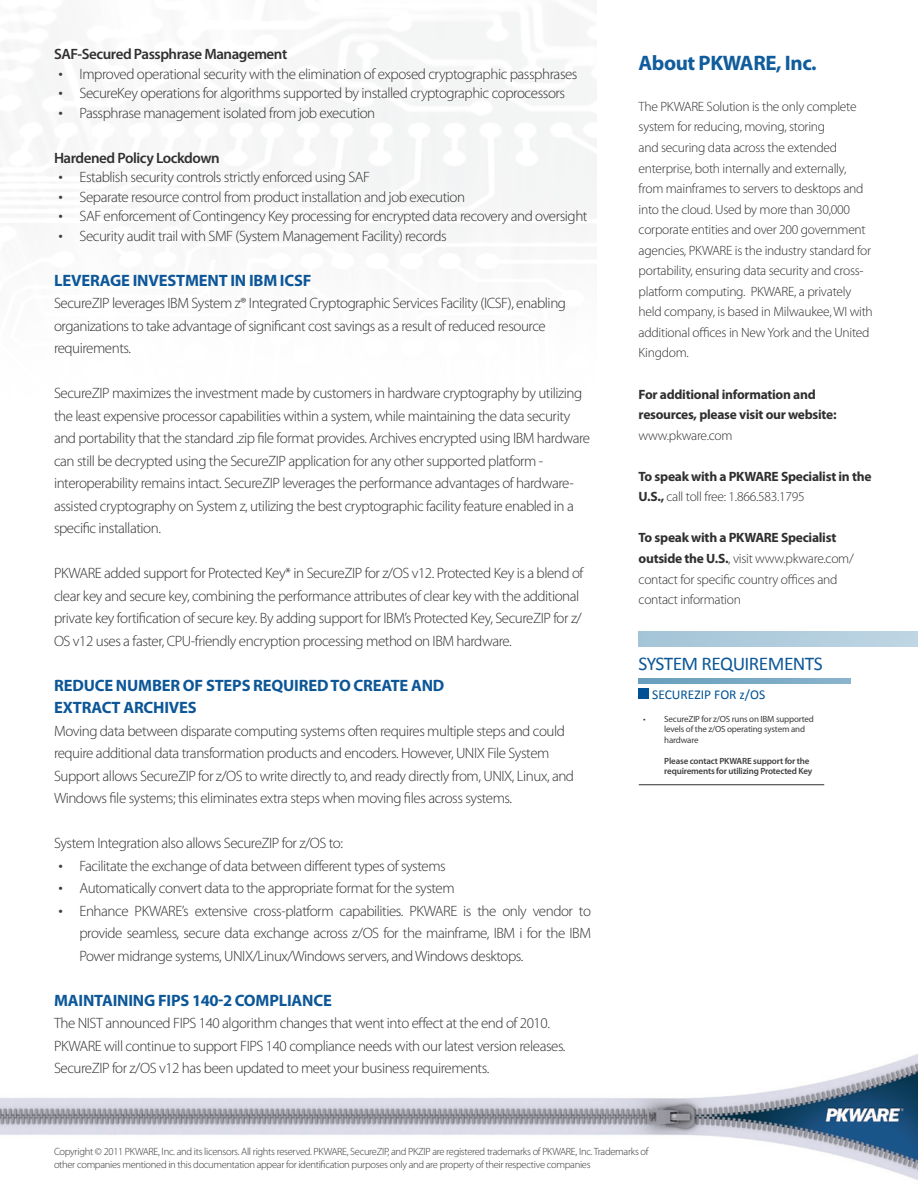
<style>
.page{position:relative;width:918px;height:1188px;background:#fff}
.page>*{position:absolute;margin:0;border:0;box-sizing:border-box;transform-origin:0 0}
.t1{font:700 21px "Myriad Pro";letter-spacing:-.02em;color:#105c9c}
.t2{font:19.5px "Calibri";letter-spacing:-.03em;color:#0d5798}
.t3{font:700 16.5px "Myriad Pro";letter-spacing:-.01em;color:#0d5798}
.Bullets{font:300 15px/22.5px "Myriad Pro";letter-spacing:-.03em;color:#312f30}
.t4{font:600 15px "Myriad Pro";letter-spacing:-.03em;color:#312f30}
.t5{font:300 13.5px/20.5px "Myriad Pro";letter-spacing:-.02em;color:#312f30}
.t6{font:700 13.5px/20.5px "Myriad Pro";letter-spacing:-.02em;color:#312f30}
.t7{font:13.5px "Calibri";color:#005294}
.t8{font:300 10.5px/13.5px "Myriad Pro";letter-spacing:-.03em;color:#363536}
.Bullets-2{font:9px/10.5px "Myriad Pro";letter-spacing:-.02em;color:#3e3e3f}
.Bullets-3{font:600 9px/10.5px "Myriad Pro";letter-spacing:-.02em;color:#3e3e3f}
.s1{font-size:18px;color:#3e3e3f}
.s2{color:#3e3e3f}
.s3{font-weight:300}
.s4{font-weight:700}
</style>
<div class="page">
<img style="left:0;top:1054px;width:918px;height:126px">
<img style="left:639px;top:678px;width:212px;height:5px">
<div style="left:639px;top:688px;width:10px;height:11px;background:#005294"></div>
<hr style="left:639px;top:785px;width:185px;height:1px;background:#312f30">
<p class="t4" style="left:54px;top:45px;width:235px">SAF-Secured Passphrase Management</p>
<p class="Bullets" style="left:58px;top:62px;width:521px"><span class="s1">•</span> Improved operational security with the elimination of exposed cryptographic passphrases</p>
<p class="Bullets" style="left:58px;top:82px;width:508px"><span class="s1">•</span> SecureKey operations for algorithms supported by installed cryptographic coprocessors</p>
<p class="Bullets" style="left:58px;top:101px;width:318px"><span class="s1">•</span> Passphrase management isolated from job execution</p>
<p class="t4" style="left:54px;top:148px;width:167px">Hardened Policy Lockdown</p>
<p class="Bullets" style="left:58px;top:166px;width:313px"><span class="s1">•</span> Establish security controls strictly enforced using SAF</p>
<p class="Bullets" style="left:58px;top:185px;width:408px"><span class="s1">•</span> Separate resource control from product installation and job execution</p>
<p class="Bullets" style="left:58px;top:205px;width:531px"><span class="s1">•</span> SAF enforcement of Contingency Key processing for encrypted data recovery and oversight</p>
<p class="Bullets" style="left:58px;top:224px;width:390px"><span class="s1">•</span> Security audit trail with SMF (System Management Facility) records</p>
<p class="t3" style="left:54px;top:269px;width:259px">LEVERAGE INVESTMENT IN IBM ICSF</p>
<p class="Bullets" style="left:54px;top:292px;width:514px">SecureZIP leverages IBM System z® Integrated Cryptographic Services Facility (ICSF), enabling organizations to take advantage of significant cost savings as a result of reduced resource requirements.</p>
<p class="Bullets" style="left:54px;top:382px;width:538px">SecureZIP maximizes the investment made by customers in hardware cryptography by utilizing the least expensive processor capabilities within a system, while maintaining the data security and portability that the standard .zip file format provides. Archives encrypted using IBM hardware can still be decrypted using the SecureZIP application for any other supported platform - interoperability remains intact. SecureZIP leverages the performance advantages of hardware&shy;assisted cryptography on System z, utilizing the best cryptographic facility feature enabled in a specific installation.</p>
<p class="Bullets" style="left:54px;top:562px;width:531px">PKWARE added support for Protected Key* in SecureZIP for z/OS v12. Protected Key is a blend of clear key and secure key, combining the performance attributes of clear key with the additional private key fortification of secure key. By adding support for IBM’s Protected Key, SecureZIP for z/ OS v12 uses a faster, CPU-friendly encryption processing method on IBM hardware.</p>
<p class="t3" style="left:54px;top:674px;width:392px">REDUCE NUMBER OF STEPS REQUIRED TO CREATE AND</p>
<p class="t3" style="left:54px;top:697px;width:144px">EXTRACT ARCHIVES</p>
<p class="Bullets" style="left:54px;top:719px;width:522px">Moving data between disparate computing systems often requires multiple steps and could require additional data transformation products and encoders. However, UNIX File System Support allows SecureZIP for z/OS to write directly to, and ready directly from, UNIX, Linux, and Windows file systems; this eliminates extra steps when moving files across systems.</p>
<p class="Bullets" style="left:54px;top:832px;width:291px">System Integration also allows SecureZIP for z/OS to:</p>
<p class="Bullets" style="left:58px;top:854px;width:389px"><span class="s1">•</span> Facilitate the exchange of data between different types of systems</p>
<p class="Bullets" style="left:58px;top:877px;width:398px"><span class="s1">•</span> Automatically convert data to the appropriate format for the system</p>
<p class="Bullets" style="left:80px;top:899px;width:513px;text-align:justify;text-indent:-21px"><span class="s1">•</span> Enhance PKWARE’s extensive cross-platform capabilities. PKWARE is the only vendor to provide seamless, secure data exchange across z/OS for the mainframe, IBM i for the IBM Power midrange systems, UNIX/Linux/Windows servers, and Windows desktops.</p>
<p class="t3" style="left:54px;top:989px;width:279px">MAINTAINING FIPS 140-2 COMPLIANCE</p>
<p class="Bullets" style="left:54px;top:1012px;width:513px">The NIST announced FIPS 140 algorithm changes that went into effect at the end of 2010.<br>PKWARE will continue to support FIPS 140 compliance needs with our latest version releases.<br>SecureZIP for z/OS v12 has been updated to meet your business requirements.</p>
<p class="t1" style="left:639px;top:49px;width:180px">About PKWARE, Inc.</p>
<p class="t5" style="left:639px;top:96px;width:236px"><span class="s2">T</span>he PKWARE Solution is the only complete system for reducing, moving, storing<br>and securing data across the extended enterprise, both internally and externally, from mainframes to servers to desktops and into the cloud. Used by more than 30,000 corporate entities and over 200 government agencies, PKWARE is the industry standard for portability, ensuring data security and cross&shy;platform computing. PKWARE, a privately held company, is based in Milwaukee, WI with additional offices in New York and the United Kingdom.</p>
<p class="t6" style="left:639px;top:383px;width:199px">For additional information and resources, please visit our website:</p>
<p class="t5" style="left:639px;top:425px;width:95px">www.pkware.com</p>
<p class="t6" style="left:639px;top:465px;width:234px">To speak with a PKWARE Specialist in the<br>U.S., <span class="s3">call toll free: 1.866.583.1795</span></p>
<p class="t5" style="left:639px;top:528px;width:217px"><span class="s4">To speak with a PKWARE Specialist outside the U.S.</span>, visit www.pkware.com/ contact for specific country offices and contact information</p>
<p class="t2" style="left:639px;top:651px;width:186px">SYSTEM REQUIREMENTS</p>
<p class="t7" style="left:652px;top:685px;width:115px">SECUREZIP FOR z/OS</p>
<p class="Bullets-2" style="left:664px;top:713px;width:151px;text-indent:-21px">• SecureZIP for z/OS runs on IBM supported levels of the z/OS operating system and hardware</p>
<p class="Bullets-3" style="left:664px;top:755px;width:150px">Please contact PKWARE support for the requirements for utilizing Protected Key</p>
<p class="t8" style="left:54px;top:1144px;width:596px">Copyright © 2011 PKWARE, Inc. and its licensors. All rights reserved. PKWARE, SecureZIP, and PKZIP are registered trademarks of PKWARE, Inc. Trademarks of other companies mentioned in this documentation appear for identification purposes only and are property of their respective companies</p>
</div>
